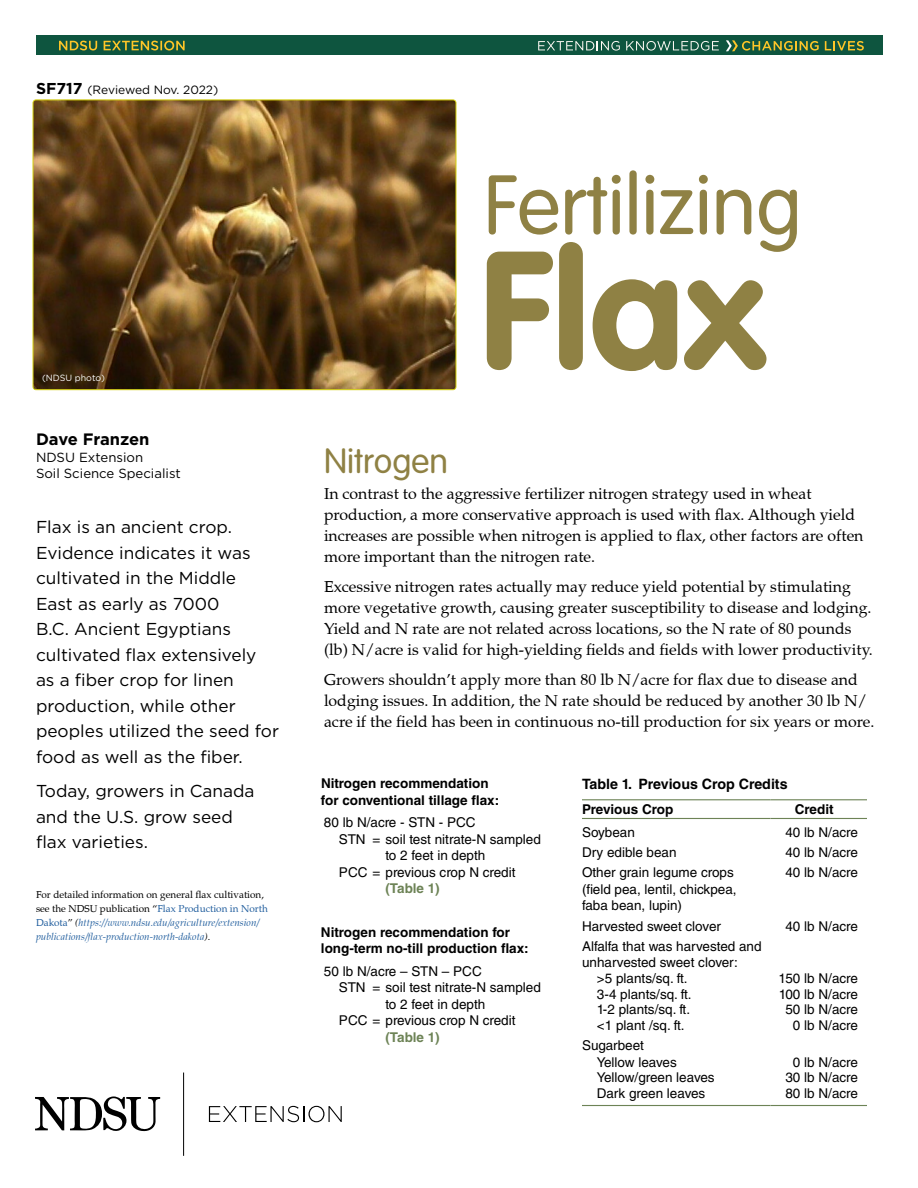
<style>
.page{position:relative;width:918px;height:1188px;background:#fff}
.page>*{position:absolute;margin:0;border:0;box-sizing:border-box;transform-origin:0 0}
.Headline{font:700 165px "VAG Rounded LT Pro";color:#8f8144}
.Headline-2{font:300 82.5px "VAG Rounded LT Pro";color:#8f8144}
.Subhead_1{font:300 34.5px "VAG Rounded LT Pro";color:#8f8144}
.Body_text{font:17.25px/25.5px "Gotham";color:#000}
.Date{font:700 16.5px "Gotham";color:#000}
.Body_text-2{font:15.9px/21px "Palatino LT Pro";color:#000}
.t1{font:700 14.25px "Helvetica LT Std";color:#000}
.Table_1{font:13.5px/16.5px "Helvetica LT Std";color:#000}
.Table_nitro_recommen{font:13.5px/16.5px "Helvetica LT Std";color:#000}
.Table_head{font:700 13.5px/16.5px "Helvetica LT Std";color:#000}
.Table_1-2{font:700 13.5px "Helvetica LT Std";color:#000}
.Date-2{font:13.2px/16.5px "Gotham";color:#000}
.Date-3{font:12px "Gotham";letter-spacing:-.005em;color:#000}
.Body_text-3{font:italic 10.05px/14px "Palatino LT Pro";color:#215e9e}
.Body_text-4{font:10.05px/14px "Palatino LT Pro";color:#000}
.t2{font:9px "Gotham";color:#fff}
.s1{font-weight:700;font-size:15.75px}
.s2{color:#215e9e}
.s3{font-style:normal}
.s4{font-style:normal;color:#000}
.s5{color:#000}
.s6{font-weight:700;color:#6d8356}
</style>
<div class="page">
<img style="left:33px;top:100px;width:423px;height:290px">
<div style="left:33px;top:100px;width:423px;height:290px;border:1px solid #d5d10f;border-radius:3px"></div>
<hr style="left:582px;top:799px;width:189px;height:1px;background:#6d8356">
<hr style="left:771px;top:799px;width:96px;height:1px;background:#6d8356">
<hr style="left:582px;top:818px;width:189px;height:1px;background:#6d8356">
<hr style="left:771px;top:818px;width:96px;height:1px;background:#6d8356">
<hr style="left:582px;top:1105px;width:189px;height:1px;background:#6d8356">
<hr style="left:771px;top:1105px;width:96px;height:1px;background:#6d8356">
<svg style="left:35px;top:1096px;width:125px;height:36px"></svg>
<hr style="left:183px;top:1073px;width:1px;height:83px;background:#000">
<svg style="left:209px;top:1106px;width:133px;height:16px"></svg>
<div style="left:36px;top:35px;width:846px;height:20px;background:#0e553f"></div>
<svg style="left:538px;top:41px;width:82px;height:10px"></svg>
<svg style="left:626px;top:41px;width:93px;height:10px"></svg>
<svg style="left:825px;top:41px;width:39px;height:10px"></svg>
<svg style="left:726px;top:40px;width:93px;height:11px"></svg>
<svg style="left:59px;top:41px;width:126px;height:10px"></svg>
<p class="Date-3" style="left:36px;top:82px;width:184px"><span class="s1">SF717</span> (Reviewed Nov. 2022)</p>
<p class="t2" style="left:42px;top:372px;width:64px">(NDSU photo)</p>
<p class="Date" style="left:36px;top:428px;width:115px">Dave Franzen</p>
<p class="Date-2" style="left:36px;top:448px;width:146px">NDSU Extension<br>Soil Science Specialist</p>
<p class="Body_text" style="left:36px;top:514px;width:245px">Flax is an ancient crop.<br>Evidence indicates it was cultivated in the Middle<br>East as early as 7000<br>B.C. Ancient Egyptians cultivated flax extensively as a fiber crop for linen production, while other peoples utilized the seed for food as well as the fiber.</p>
<p class="Body_text" style="left:36px;top:778px;width:220px">Today, growers in Canada and the U.S. grow seed flax varieties.</p>
<p class="Body_text-4" style="left:36px;top:888px;width:233px">For detailed information on general flax cultivation, see the NDSU publication “<span class="s2">Flax Production in North</span></p>
<p class="Body_text-3" style="left:36px;top:916px;width:225px"><span class="s3">Dakota</span><span class="s4">”</span> <span class="s5">(</span>https://www.ndsu.edu/agriculture/extension/ publications/flax-production-north-dakota<span class="s5">)</span><span class="s4">.</span></p>
<p class="Headline-2" style="left:484px;top:157px;width:320px">Fertilizing</p>
<p class="Headline" style="left:479px;top:207px;width:289px">Flax</p>
<p class="Subhead_1" style="left:324px;top:441px;width:126px">Nitrogen</p>
<p class="Body_text-2" style="left:324px;top:483px;width:541px">In contrast to the aggressive fertilizer nitrogen strategy used in wheat production, a more conservative approach is used with flax. Although yield increases are possible when nitrogen is applied to flax, other factors are often more important than the nitrogen rate.</p>
<p class="Body_text-2" style="left:324px;top:576px;width:550px">Excessive nitrogen rates actually may reduce yield potential by stimulating more vegetative growth, causing greater susceptibility to disease and lodging.<br>Yield and N rate are not related across locations, so the N rate of 80 pounds (lb) N/acre is valid for high-yielding fields and fields with lower productivity.</p>
<p class="Body_text-2" style="left:324px;top:669px;width:552px">Growers shouldn’t apply more than 80 lb N/acre for flax due to disease and lodging issues. In addition, the N rate should be reduced by another 30 lb N/ acre if the field has been in continuous no-till production for six years or more.</p>
<p class="Table_head" style="left:321px;top:775px;width:180px">Nitrogen recommendation for conventional tillage flax:</p>
<p class="Table_nitro_recommen" style="left:324px;top:814px;width:153px">80 lb N/acre - STN - PCC</p>
<p class="Table_nitro_recommen" style="left:386px;top:831px;width:157px;text-indent:-47px">STN = soil test nitrate-N sampled to 2 feet in depth</p>
<p class="Table_nitro_recommen" style="left:386px;top:864px;width:132px;text-indent:-47px">PCC = previous crop N credit <span class="s6">(Table 1)</span></p>
<p class="Table_head" style="left:321px;top:923px;width:209px">Nitrogen recommendation for long-term no-till production flax:</p>
<p class="Table_nitro_recommen" style="left:324px;top:963px;width:159px">50 lb N/acre – STN – PCC</p>
<p class="Table_nitro_recommen" style="left:386px;top:979px;width:157px;text-indent:-47px">STN = soil test nitrate-N sampled to 2 feet in depth</p>
<p class="Table_nitro_recommen" style="left:386px;top:1012px;width:132px;text-indent:-47px">PCC = previous crop N credit <span class="s6">(Table 1)</span></p>
<p class="t1" style="left:582px;top:775px;width:207px">Table 1. Previous Crop Credits</p>
<p class="Table_1-2" style="left:582px;top:801px;width:93px">Previous Crop</p>
<p class="Table_1-2" style="left:795px;top:801px;width:40px">Credit</p>
<p class="Table_1" style="left:582px;top:824px;width:54px">Soybean</p>
<p class="Table_1" style="left:785px;top:824px;width:74px">40 lb N/acre</p>
<p class="Table_1" style="left:582px;top:844px;width:96px">Dry edible bean</p>
<p class="Table_1" style="left:785px;top:844px;width:74px">40 lb N/acre</p>
<p class="Table_1" style="left:582px;top:864px;width:156px">Other grain legume crops (field pea, lentil, chickpea, faba bean, lupin)</p>
<p class="Table_1" style="left:785px;top:864px;width:74px">40 lb N/acre</p>
<p class="Table_1" style="left:582px;top:918px;width:141px">Harvested sweet clover</p>
<p class="Table_1" style="left:785px;top:918px;width:74px">40 lb N/acre</p>
<p class="Table_1" style="left:582px;top:938px;width:181px">Alfalfa that was harvested and unharvested sweet clover:</p>
<p class="Table_1" style="left:597px;top:970px;width:92px">&gt;5 plants/sq. ft.</p>
<p class="Table_1" style="left:779px;top:970px;width:81px">150 lb N/acre</p>
<p class="Table_1" style="left:597px;top:986px;width:96px">3-4 plants/sq. ft.</p>
<p class="Table_1" style="left:779px;top:986px;width:81px">100 lb N/acre</p>
<p class="Table_1" style="left:597px;top:1001px;width:95px">1-2 plants/sq. ft.</p>
<p class="Table_1" style="left:785px;top:1001px;width:74px">50 lb N/acre</p>
<p class="Table_1" style="left:597px;top:1017px;width:89px">&lt;1 plant /sq. ft.</p>
<p class="Table_1" style="left:793px;top:1017px;width:67px">0 lb N/acre</p>
<p class="Table_1" style="left:582px;top:1037px;width:64px">Sugarbeet</p>
<p class="Table_1" style="left:597px;top:1054px;width:81px">Yellow leaves</p>
<p class="Table_1" style="left:793px;top:1054px;width:67px">0 lb N/acre</p>
<p class="Table_1" style="left:597px;top:1069px;width:119px">Yellow/green leaves</p>
<p class="Table_1" style="left:785px;top:1069px;width:74px">30 lb N/acre</p>
<p class="Table_1" style="left:597px;top:1085px;width:110px">Dark green leaves</p>
<p class="Table_1" style="left:785px;top:1085px;width:74px">80 lb N/acre</p>
</div>
